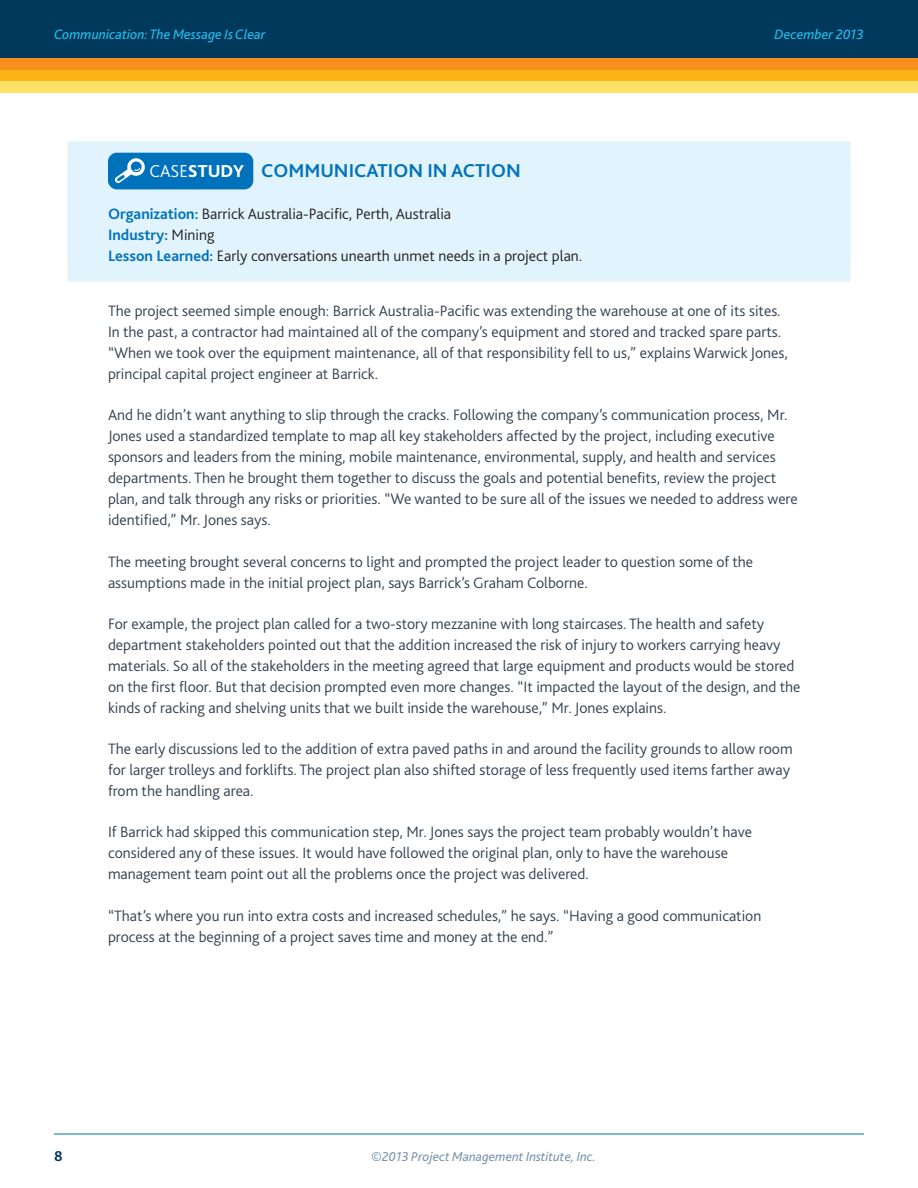
<style>
.page{position:relative;width:918px;height:1188px;background:#fff}
.page>*{position:absolute;margin:0;border:0;box-sizing:border-box;transform-origin:0 0}
.Subheading_1-b{font:700 19.5px "Bliss 2";color:#0072bc}
.t1{font:800 18px "Bliss 2";color:#fff}
.Body{font:300 15.75px/21px "Bliss 2";color:#334150}
.Body_2__black{font:300 15.75px "Bliss 2";color:#231f20}
.Body_2__black-2{font:700 15.75px "Bliss 2";color:#0072bc}
.t2{font:700 15px "Bliss 2";color:#00395c}
.t3{font:italic 14.25px "Bliss 2";color:#26bff0}
.t4{font:italic 13.5px "Bliss 2";color:#7994b0}
.s1{font-weight:300}
.s2{font-weight:700;color:#0072bc}
.s3{font-weight:300;color:#231f20}
</style>
<div class="page">
<div style="left:0;top:0;width:918px;height:81px;background:#00395c"></div>
<div style="left:0;top:58px;width:918px;height:12px;background:#f68f1e"></div>
<div style="left:0;top:70px;width:918px;height:11px;background:#fbb416"></div>
<div style="left:0;top:81px;width:918px;height:12px;background:#ffe068"></div>
<hr style="left:54px;top:1134px;width:810px;height:1px;background:#0072bc">
<div style="left:68px;top:141px;width:782px;height:120px;background:#e1f3fc"></div>
<div style="left:68px;top:162px;width:782px;height:120px;background:#e1f3fc"></div>
<div style="left:108px;top:153px;width:145px;height:36px;background:#0072bc;border-radius:9px"></div>
<svg style="left:115px;top:158px;width:30px;height:25px"></svg>
<p class="t3" style="left:54px;top:25px;width:213px">Communication: The Message Is Clear</p>
<p class="t3" style="left:775px;top:25px;width:91px">December 2013</p>
<p class="t1" style="left:149px;top:160px;width:96px"><span class="s1">CASE</span>STUDY</p>
<p class="Subheading_1-b" style="left:261px;top:159px;width:261px">COMMUNICATION IN ACTION</p>
<p class="Body_2__black" style="left:108px;top:204px;width:345px"><span class="s2">Organization:</span> Barrick Australia-Pacific, Perth, Australia</p>
<p class="Body_2__black-2" style="left:108px;top:225px;width:108px">Industry: <span class="s3">Mining</span></p>
<p class="Body_2__black" style="left:108px;top:246px;width:476px"><span class="s2">Lesson Learned:</span> Early conversations unearth unmet needs in a project plan.</p>
<p class="Body" style="left:108px;top:300px;width:681px">The project seemed simple enough: Barrick Australia-Pacific was extending the warehouse at one of its sites.<br>In the past, a contractor had maintained all of the company’s equipment and stored and tracked spare parts. “When we took over the equipment maintenance, all of that responsibility fell to us,” explains Warwick Jones, principal capital project engineer at Barrick.</p>
<p class="Body" style="left:108px;top:404px;width:691px">And he didn’t want anything to slip through the cracks. Following the company’s communication process, Mr.<br>Jones used a standardized template to map all key stakeholders affected by the project, including executive sponsors and leaders from the mining, mobile maintenance, environmental, supply, and health and services departments. Then he brought them together to discuss the goals and potential benefits, review the project plan, and talk through any risks or priorities. “We wanted to be sure all of the issues we needed to address were identified,” Mr. Jones says.</p>
<p class="Body" style="left:108px;top:551px;width:647px">The meeting brought several concerns to light and prompted the project leader to question some of the assumptions made in the initial project plan, says Barrick’s Graham Colborne.</p>
<p class="Body" style="left:108px;top:613px;width:694px">For example, the project plan called for a two-story mezzanine with long staircases. The health and safety department stakeholders pointed out that the addition increased the risk of injury to workers carrying heavy materials. So all of the stakeholders in the meeting agreed that large equipment and products would be stored on the first floor. But that decision prompted even more changes. “It impacted the layout of the design, and the kinds of racking and shelving units that we built inside the warehouse,” Mr. Jones explains.</p>
<p class="Body" style="left:108px;top:738px;width:686px">The early discussions led to the addition of extra paved paths in and around the facility grounds to allow room for larger trolleys and forklifts. The project plan also shifted storage of less frequently used items farther away from the handling area.</p>
<p class="Body" style="left:108px;top:821px;width:646px">If Barrick had skipped this communication step, Mr. Jones says the project team probably wouldn’t have considered any of these issues. It would have followed the original plan, only to have the warehouse management team point out all the problems once the project was delivered.</p>
<p class="Body" style="left:108px;top:905px;width:655px">“That’s where you run into extra costs and increased schedules,” he says. “Having a good communication process at the beginning of a project saves time and money at the end.”</p>
<p class="t2" style="left:54px;top:1147px;width:10px">8</p>
<p class="t4" style="left:371px;top:1148px;width:226px">©2013 Project Management Institute, Inc.</p>
</div>
